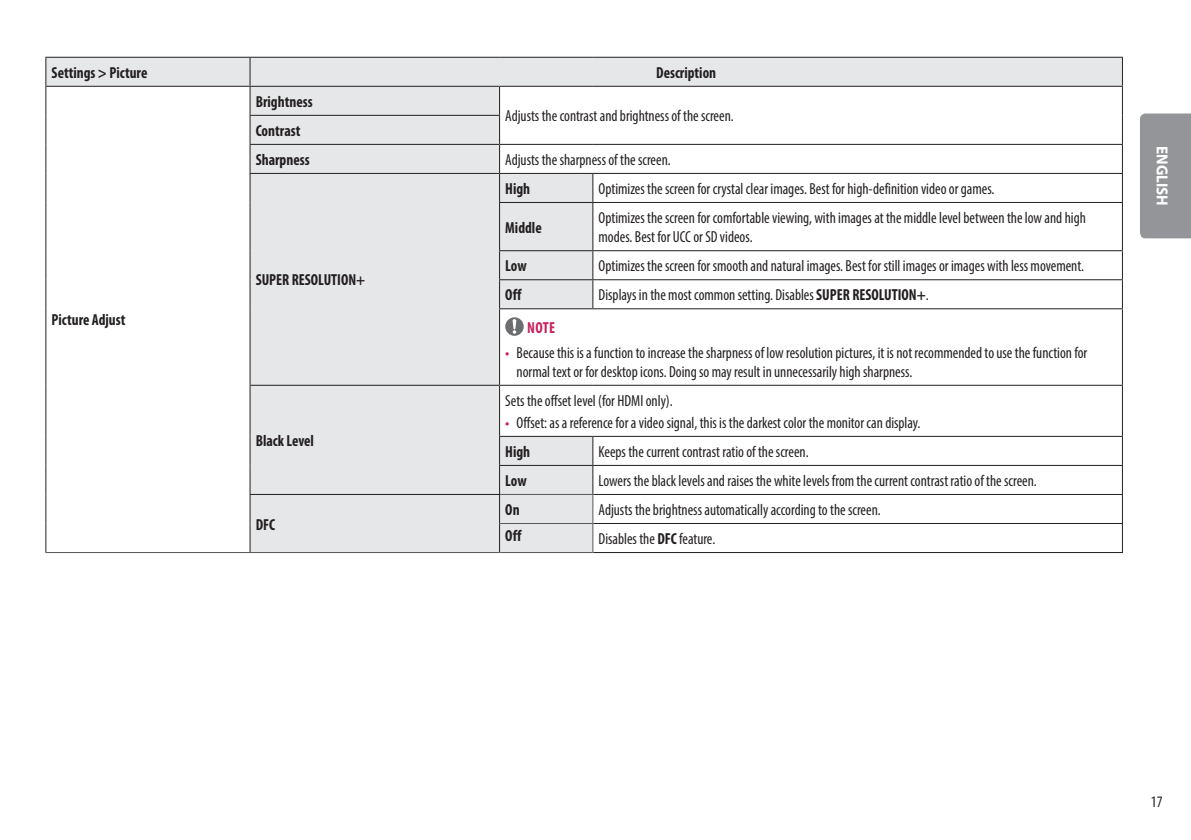
<style>
.page{position:relative;width:1191px;height:840px;background:#fff}
.page>*{position:absolute;margin:0;border:0;box-sizing:border-box;transform-origin:0 0}
.Body{font:condensed 16px/19.2px "Myriad Pro";color:#231f20;scale:.95 1}
.Body_Bold{font:700 condensed 16px "Myriad Pro";color:#231f20;scale:.95 1}
.Body_Bold_Center{font:700 condensed 16px "Myriad Pro";color:#231f20;scale:.95 1}
.t1{font:700 16px "Myriad Pro";color:#fff;scale:.95 1}
.Body-2{font:700 condensed 16px "Myriad Pro";color:#231f20;scale:.95 1}
.Warning{font:700 condensed 16px "Myriad Pro";color:#c8205d;scale:.95 1}
.s1{font-weight:700}
.s2{font-family:"LG Smart";font-stretch:normal;color:#c8205d}
</style>
<div class="page">
<div style="left:1140px;top:113px;width:51px;height:125px;background:#939598"></div>
<div style="left:46px;top:58px;width:1076px;height:28px;background:#e6e7e9"></div>
<svg style="left:46px;top:87px;width:1076px;height:464px"></svg>
<hr style="left:250px;top:551px;width:249px;height:1px;background:#57585a">
<hr style="left:250px;top:86px;width:249px;height:1px;background:#231f20">
<hr style="left:499px;top:86px;width:94px;height:1px;background:#231f20">
<hr style="left:593px;top:86px;width:530px;height:1px;background:#231f20">
<hr style="left:499px;top:144px;width:94px;height:1px;background:#231f20">
<hr style="left:593px;top:144px;width:530px;height:1px;background:#231f20">
<hr style="left:499px;top:309px;width:1px;height:75px;background:#231f20">
<hr style="left:249px;top:115px;width:251px;height:1px;background:#231f20">
<hr style="left:499px;top:385px;width:1px;height:50px;background:#231f20">
<hr style="left:45px;top:57px;width:205px;height:1px;background:#231f20">
<hr style="left:250px;top:57px;width:249px;height:1px;background:#231f20">
<hr style="left:499px;top:57px;width:94px;height:1px;background:#231f20">
<hr style="left:593px;top:57px;width:530px;height:1px;background:#231f20">
<hr style="left:249px;top:144px;width:250px;height:1px;background:#231f20">
<hr style="left:249px;top:173px;width:250px;height:1px;background:#231f20">
<hr style="left:593px;top:173px;width:530px;height:1px;background:#231f20">
<hr style="left:593px;top:202px;width:530px;height:1px;background:#231f20">
<hr style="left:593px;top:250px;width:530px;height:1px;background:#231f20">
<hr style="left:593px;top:279px;width:530px;height:1px;background:#231f20">
<hr style="left:593px;top:308px;width:530px;height:1px;background:#231f20">
<hr style="left:249px;top:384px;width:250px;height:1px;background:#231f20">
<hr style="left:499px;top:384px;width:94px;height:1px;background:#231f20">
<hr style="left:593px;top:384px;width:530px;height:1px;background:#231f20">
<hr style="left:593px;top:435px;width:530px;height:1px;background:#231f20">
<hr style="left:593px;top:464px;width:530px;height:1px;background:#231f20">
<hr style="left:249px;top:493px;width:251px;height:1px;background:#231f20">
<hr style="left:593px;top:522px;width:530px;height:1px;background:#231f20">
<svg style="left:45px;top:58px;width:1px;height:144px"></svg>
<hr style="left:45px;top:202px;width:1px;height:48px;background:#231f20">
<svg style="left:45px;top:250px;width:1px;height:58px"></svg>
<hr style="left:45px;top:308px;width:1px;height:77px;background:#231f20">
<hr style="left:45px;top:385px;width:1px;height:51px;background:#231f20">
<svg style="left:45px;top:436px;width:1px;height:115px"></svg>
<hr style="left:45px;top:86px;width:205px;height:1px;background:#231f20">
<svg style="left:249px;top:58px;width:1px;height:144px"></svg>
<hr style="left:249px;top:202px;width:1px;height:48px;background:#231f20">
<svg style="left:249px;top:250px;width:1px;height:58px"></svg>
<hr style="left:249px;top:308px;width:1px;height:76px;background:#231f20">
<hr style="left:249px;top:385px;width:1px;height:51px;background:#231f20">
<svg style="left:249px;top:436px;width:1px;height:115px"></svg>
<hr style="left:593px;top:493px;width:530px;height:1px;background:#231f20">
<hr style="left:499px;top:173px;width:94px;height:1px;background:#231f20">
<svg style="left:499px;top:87px;width:1px;height:115px"></svg>
<svg style="left:592px;top:174px;width:1px;height:28px"></svg>
<hr style="left:499px;top:435px;width:94px;height:1px;background:#231f20">
<hr style="left:499px;top:202px;width:94px;height:1px;background:#231f20">
<hr style="left:499px;top:203px;width:1px;height:47px;background:#231f20">
<hr style="left:592px;top:203px;width:1px;height:47px;background:#231f20">
<hr style="left:499px;top:464px;width:94px;height:1px;background:#231f20">
<hr style="left:499px;top:250px;width:94px;height:1px;background:#231f20">
<hr style="left:499px;top:279px;width:94px;height:1px;background:#231f20">
<svg style="left:499px;top:251px;width:1px;height:57px"></svg>
<svg style="left:592px;top:251px;width:1px;height:57px"></svg>
<hr style="left:499px;top:308px;width:94px;height:1px;background:#231f20">
<hr style="left:593px;top:551px;width:530px;height:1px;background:#231f20">
<svg style="left:499px;top:436px;width:1px;height:115px"></svg>
<hr style="left:500px;top:493px;width:93px;height:1px;background:#57585a">
<svg style="left:592px;top:436px;width:1px;height:115px"></svg>
<hr style="left:500px;top:522px;width:93px;height:1px;background:#57585a">
<hr style="left:499px;top:551px;width:94px;height:1px;background:#57585a">
<hr style="left:1122px;top:203px;width:1px;height:47px;background:#231f20">
<svg style="left:1122px;top:251px;width:1px;height:57px"></svg>
<hr style="left:1122px;top:309px;width:1px;height:75px;background:#231f20">
<svg style="left:1122px;top:58px;width:1px;height:144px"></svg>
<hr style="left:1122px;top:385px;width:1px;height:50px;background:#231f20">
<svg style="left:1122px;top:436px;width:1px;height:115px"></svg>
<hr style="left:45px;top:551px;width:205px;height:1px;background:#57585a">
<svg style="left:505px;top:317px;width:19px;height:18px"></svg>
<p class="Body_Bold" style="left:52px;top:62px;width:102px">Settings &gt; Picture</p>
<p class="Body_Bold_Center" style="left:656px;top:62px;width:65px">Description</p>
<p class="Body_Bold" style="left:52px;top:310px;width:79px">Picture Adjust</p>
<p class="Body_Bold" style="left:256px;top:91px;width:61px">Brightness</p>
<p class="Body" style="left:505px;top:106px;width:242px">Adjusts the contrast and brightness of the screen.</p>
<p class="Body_Bold" style="left:256px;top:120px;width:49px">Contrast</p>
<p class="Body_Bold" style="left:256px;top:149px;width:58px">Sharpness</p>
<p class="Body" style="left:505px;top:150px;width:176px">Adjusts the sharpness of the screen.</p>
<p class="Body_Bold" style="left:256px;top:270px;width:117px">SUPER RESOLUTION+</p>
<p class="Body_Bold" style="left:256px;top:430px;width:63px">Black Level</p>
<p class="Body_Bold" style="left:256px;top:514px;width:22px">DFC</p>
<p class="Body_Bold" style="left:505px;top:178px;width:28px">High</p>
<p class="Body" style="left:598px;top:179px;width:418px">Optimizes the screen for crystal clear images. Best for high-definition video or games.</p>
<p class="Body_Bold" style="left:505px;top:217px;width:40px">Middle</p>
<p class="Body" style="left:598px;top:208px;width:514px">Optimizes the screen for comfortable viewing, with images at the middle level between the low and high modes. Best for UCC or SD videos.</p>
<p class="Body_Bold" style="left:505px;top:256px;width:24px">Low</p>
<p class="Body" style="left:598px;top:256px;width:512px">Optimizes the screen for smooth and natural images. Best for still images or images with less movement.</p>
<p class="Body_Bold" style="left:505px;top:285px;width:19px">Off</p>
<p class="Body" style="left:598px;top:285px;width:349px">Displays in the most common setting. Disables <span class="s1">SUPER RESOLUTION+</span>.</p>
<p class="Warning" style="left:527px;top:317px;width:31px">NOTE</p>
<p class="Body" style="left:516px;top:342px;width:602px;text-indent:-11px"><span class="s2">•</span> Because this is a function to increase the sharpness of low resolution pictures, it is not recommended to use the function for normal text or for desktop icons. Doing so may result in unnecessarily high sharpness.</p>
<p class="Body" style="left:505px;top:390px;width:178px">Sets the offset level (for HDMI only).</p>
<p class="Body" style="left:505px;top:412px;width:438px"><span class="s2">•</span> Offset: as a reference for a video signal, this is the darkest color the monitor can display.</p>
<p class="Body_Bold" style="left:505px;top:441px;width:28px">High</p>
<p class="Body" style="left:598px;top:441px;width:223px">Keeps the current contrast ratio of the screen.</p>
<p class="Body_Bold" style="left:505px;top:470px;width:24px">Low</p>
<p class="Body" style="left:598px;top:470px;width:463px">Lowers the black levels and raises the white levels from the current contrast ratio of the screen.</p>
<p class="Body-2" style="left:505px;top:499px;width:17px">On</p>
<p class="Body" style="left:598px;top:499px;width:298px">Adjusts the brightness automatically according to the screen.</p>
<p class="Body-2" style="left:505px;top:525px;width:19px">Off</p>
<p class="Body" style="left:598px;top:528px;width:124px">Disables the <span class="s1">DFC</span> feature.</p>
<p class="t1" style="left:1172px;top:146px;width:64px;rotate:90deg">ENGLISH</p>
<p class="Body" style="left:1151px;top:791px;width:14px">17</p>
</div>
